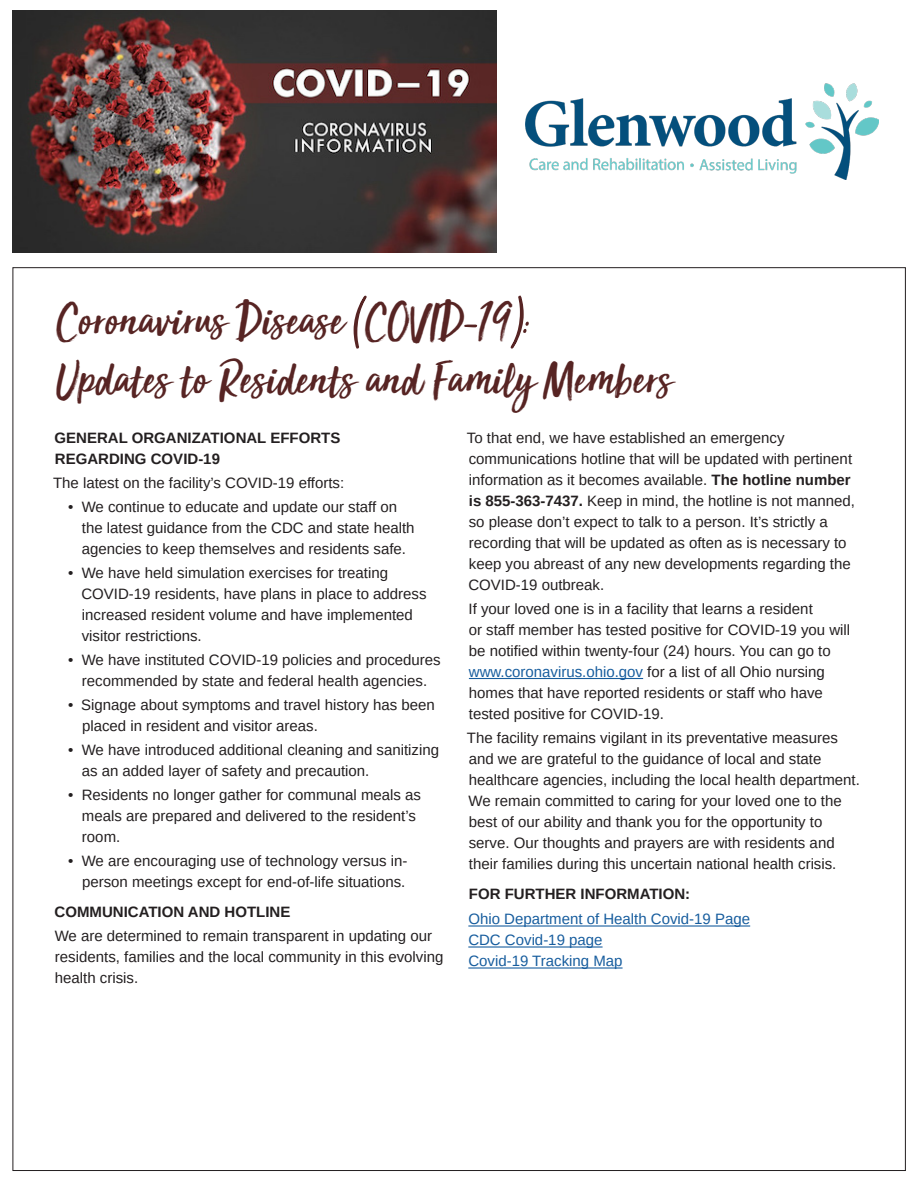
<style>
.page{position:relative;width:918px;height:1188px;background:#fff}
.page>*{position:absolute;margin:0;border:0;box-sizing:border-box;transform-origin:0 0}
.Heading{font:49.5px/59.4px "Sun Valley";color:#572423}
.t1{font:15px/21px "Arimo";color:#231f20}
.t2{font:700 15px/21px "Arimo";color:#231f20}
.t3{font:15px "Arimo";color:#175d9e}
.s1{font-family:"Alberobello Script"}
.s2{font-weight:700}
.s3{color:#175d9e}
</style>
<div class="page">
<img style="left:13px;top:11px;width:483px;height:242px">
<img style="left:526px;top:84px;width:352px;height:95px">
<hr style="left:469px;top:678px;width:174px;height:1px;background:#175d9e">
<hr style="left:468px;top:925px;width:282px;height:2px;background:#175d9e">
<hr style="left:468px;top:946px;width:135px;height:2px;background:#175d9e">
<hr style="left:468px;top:967px;width:155px;height:2px;background:#175d9e">
<p class="Heading" style="left:57px;top:288px;width:616px">Coronavirus Disease <span class="s1">(</span>COVID<sup>-</sup>19<span class="s1">):<br></span>Updates to Residents and Family Members</p>
<p class="t2" style="left:55px;top:427px;width:287px">GENERAL ORGANIZATIONAL EFFORTS<br>REGARDING COVID-19</p>
<p class="t1" style="left:53px;top:472px;width:293px">The latest on the facility’s COVID-19 efforts:</p>
<p class="t1" style="left:82px;top:496px;width:334px;text-indent:-14px">• We continue to educate and update our staff on the latest guidance from the CDC and state health agencies to keep themselves and residents safe.</p>
<p class="t1" style="left:81px;top:562px;width:347px;text-indent:-13px">• We have held simulation exercises for treating COVID-19 residents, have plans in place to address increased resident volume and have implemented visitor restrictions.</p>
<p class="t1" style="left:68px;top:649px;width:374px;text-align:center">• We have instituted COVID-19 policies and procedures recommended by state and federal health agencies.</p>
<p class="t1" style="left:82px;top:694px;width:354px;text-indent:-14px">• Signage about symptoms and travel history has been placed in resident and visitor areas.</p>
<p class="t1" style="left:82px;top:739px;width:359px;text-indent:-14px">• We have introduced additional cleaning and sanitizing as an added layer of safety and precaution.</p>
<p class="t1" style="left:82px;top:784px;width:341px;text-indent:-14px">• Residents no longer gather for communal meals as meals are prepared and delivered to the resident’s room.</p>
<p class="t1" style="left:68px;top:850px;width:341px;text-align:right">• We are encouraging use of technology versus in&shy;person meetings except for end-of-life situations.</p>
<p class="t2" style="left:55px;top:901px;width:237px">COMMUNICATION AND HOTLINE</p>
<p class="t1" style="left:55px;top:925px;width:390px">We are determined to remain transparent in updating our residents, families and the local community in this evolving health crisis.</p>
<p class="t1" style="left:467px;top:427px;width:389px">To that end, we have established an emergency communications hotline that will be updated with pertinent information as it becomes available. <span class="s2">The hotline number is 855-363-7437.</span> Keep in mind, the hotline is not manned, so please don’t expect to talk to a person. It’s strictly a recording that will be updated as often as is necessary to keep you abreast of any new developments regarding the COVID-19 outbreak.</p>
<p class="t1" style="left:469px;top:598px;width:383px">If your loved one is in a facility that learns a resident<br>or staff member has tested positive for COVID-19 you will be notified within twenty-four (24) hours. You can go to <span class="s3">www.coronavirus.ohio.gov</span> for a list of all Ohio nursing homes that have reported residents or staff who have tested positive for COVID-19.</p>
<p class="t1" style="left:467px;top:727px;width:394px">The facility remains vigilant in its preventative measures and we are grateful to the guidance of local and state healthcare agencies, including the local health department.<br>We remain committed to caring for your loved one to the best of our ability and thank you for the opportunity to serve. Our thoughts and prayers are with residents and their families during this uncertain national health crisis.</p>
<p class="t2" style="left:469px;top:883px;width:223px">FOR FURTHER INFORMATION:</p>
<p class="t3" style="left:468px;top:910px;width:283px">Ohio Department of Health Covid-19 Page</p>
<p class="t3" style="left:468px;top:931px;width:136px">CDC Covid-19 page</p>
<p class="t3" style="left:468px;top:952px;width:156px">Covid-19 Tracking Map</p>
</div>
